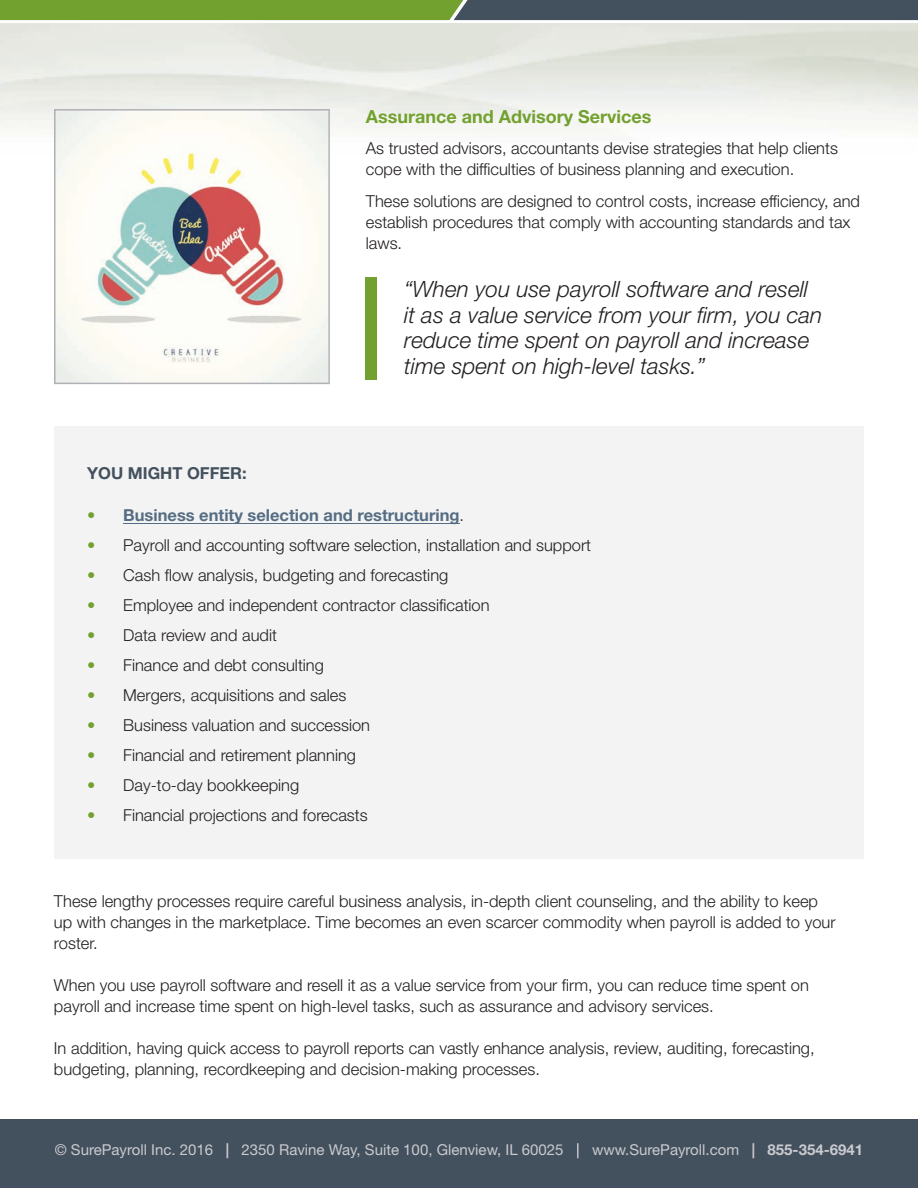
<style>
.page{position:relative;width:918px;height:1188px;background:#fff}
.page>*{position:absolute;margin:0;border:0;box-sizing:border-box;transform-origin:0 0}
.t1{font:italic 300 22.5px/25.5px "Helvetica Neue LT Std";color:#231f20}
.t2{font:700 18px "Helvetica Neue LT Std";color:#73a12f}
.t3{font:300 16.5px/21px "Helvetica Neue LT Std";color:#231f20}
.t4{font:700 16.5px "Helvetica Neue LT Std";color:#556d83}
.t5{font:700 16.5px "Helvetica Neue LT Std";color:#43515e}
.t6{font:15px "Helvetica Neue LT Std";color:#cacacf}
.s1{font-weight:300;color:#73a12f}
.s2{font-weight:300;color:#231f20}
.s3{color:#73a12f}
.s4{font-weight:700}
</style>
<div class="page">
<div style="left:0;top:1120px;width:918px;height:68px;background:#43515e"></div>
<svg style="left:0;top:0;width:918px;height:20px;background:#5b7947"></svg>
<div style="left:55px;top:426px;width:809px;height:433px;background:#f3f3f3"></div>
<div style="left:365px;top:277px;width:11px;height:103px;background:#73a12f"></div>
<svg style="left:54px;top:109px;width:276px;height:275px;fill:#fafaf3"></svg>
<hr style="left:123px;top:523px;width:337px;height:1px;background:#556d83">
<p class="t2" style="left:366px;top:105px;width:287px">Assurance and Advisory Services</p>
<p class="t3" style="left:366px;top:138px;width:474px">As trusted advisors, accountants devise strategies that help clients cope with the difficulties of business planning and execution.</p>
<p class="t3" style="left:366px;top:190px;width:496px">These solutions are designed to control costs, increase efficiency, and establish procedures that comply with accounting standards and tax laws.</p>
<h1 class="t1" style="left:404px;top:276px;width:420px">“When you use payroll software and resell it as a value service from your firm, you can reduce time spent on payroll and increase time spent on high-level tasks.”</h1>
<p class="t5" style="left:87px;top:463px;width:161px">YOU MIGHT OFFER:</p>
<p class="t4" style="left:87px;top:505px;width:378px"><span class="s1">•</span> Business entity selection and restructuring<span class="s2">.</span></p>
<p class="t3" style="left:87px;top:535px;width:505px"><span class="s3">•</span> Payroll and accounting software selection, installation and support</p>
<p class="t3" style="left:87px;top:565px;width:363px"><span class="s3">•</span> Cash flow analysis, budgeting and forecasting</p>
<p class="t3" style="left:87px;top:595px;width:404px"><span class="s3">•</span> Employee and independent contractor classification</p>
<p class="t3" style="left:87px;top:625px;width:191px"><span class="s3">•</span> Data review and audit</p>
<p class="t3" style="left:87px;top:655px;width:238px"><span class="s3">•</span> Finance and debt consulting</p>
<p class="t3" style="left:87px;top:685px;width:261px"><span class="s3">•</span> Mergers, acquisitions and sales</p>
<p class="t3" style="left:87px;top:715px;width:284px"><span class="s3">•</span> Business valuation and succession</p>
<p class="t3" style="left:87px;top:745px;width:270px"><span class="s3">•</span> Financial and retirement planning</p>
<p class="t3" style="left:87px;top:775px;width:214px"><span class="s3">•</span> Day-to-day bookkeeping</p>
<p class="t3" style="left:87px;top:805px;width:282px"><span class="s3">•</span> Financial projections and forecasts</p>
<p class="t3" style="left:54px;top:891px;width:783px">These lengthy processes require careful business analysis, in-depth client counseling, and the ability to keep up with changes in the marketplace. Time becomes an even scarcer commodity when payroll is added to your roster.</p>
<p class="t3" style="left:54px;top:975px;width:756px">When you use payroll software and resell it as a value service from your firm, you can reduce time spent on payroll and increase time spent on high-level tasks, such as assurance and advisory services.</p>
<p class="t3" style="left:54px;top:1038px;width:762px">In addition, having quick access to payroll reports can vastly enhance analysis, review, auditing, forecasting, budgeting, planning, recordkeeping and decision-making processes.</p>
<p class="t6" style="left:55px;top:1141px;width:810px">© SurePayroll Inc. 2016 <span class="s4">|</span> 2350 Ravine Way, Suite 100, Glenview, IL 60025 <span class="s4">|</span> www.SurePayroll.com <span class="s4">| 855-354-6941</span></p>
</div>
